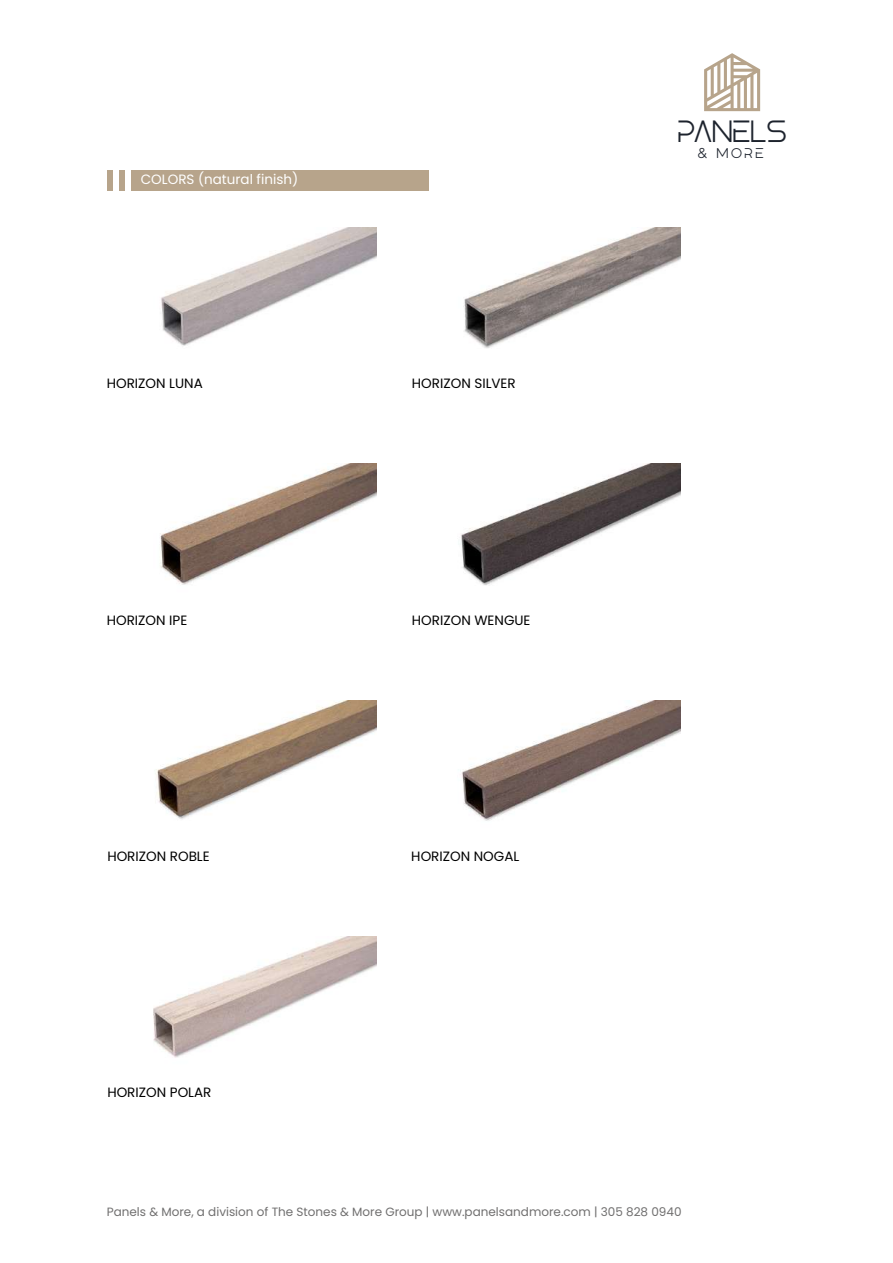
<style>
.page{position:relative;width:893px;height:1263px;background:#fff}
.page>*{position:absolute;margin:0;border:0;box-sizing:border-box;transform-origin:0 0}
.t1{font:28.65px "Caxo";color:#1d232d}
.t2{font:13.5px "Poppins";color:#000}
.t3{font:13.5px "Poppins";color:#fff}
.t4{font:13.2px "Caxo";color:#1d232d}
.t5{font:12px "Poppins";color:#706f6f}
</style>
<div class="page">
<svg style="left:704px;top:53px;width:56px;height:58px"></svg>
<div style="left:131px;top:170px;width:297px;height:20px;background:#b7a48b"></div>
<div style="left:119px;top:170px;width:6px;height:21px;background:#b7a48b"></div>
<div style="left:107px;top:170px;width:6px;height:21px;background:#b7a48b"></div>
<img style="left:461px;top:464px;width:219px;height:121px">
<img style="left:160px;top:464px;width:217px;height:121px">
<img style="left:161px;top:228px;width:216px;height:118px">
<img style="left:462px;top:700px;width:218px;height:121px">
<img style="left:153px;top:937px;width:223px;height:121px">
<img style="left:155px;top:700px;width:221px;height:119px">
<img style="left:463px;top:228px;width:217px;height:120px">
<h1 class="t1" style="left:677px;top:115px;width:111px">PANELS</h1>
<p class="t3" style="left:141px;top:172px;width:159px">COLORS (natural finish)</p>
<p class="t2" style="left:107px;top:376px;width:98px">HORIZON LUNA</p>
<p class="t2" style="left:412px;top:376px;width:105px">HORIZON SILVER</p>
<p class="t2" style="left:107px;top:612px;width:82px">HORIZON IPE</p>
<p class="t2" style="left:412px;top:612px;width:120px">HORIZON WENGUE</p>
<p class="t2" style="left:107px;top:848px;width:104px">HORIZON ROBLE</p>
<p class="t2" style="left:411px;top:848px;width:110px">HORIZON NOGAL</p>
<p class="t4" style="left:698px;top:146px;width:67px">&amp; MORE</p>
<p class="t2" style="left:107px;top:1085px;width:106px">HORIZON POLAR</p>
<p class="t5" style="left:107px;top:1205px;width:576px">Panels &amp; More, a division of The Stones &amp; More Group | www.panelsandmore.com | 305 828 0940</p>
</div>
